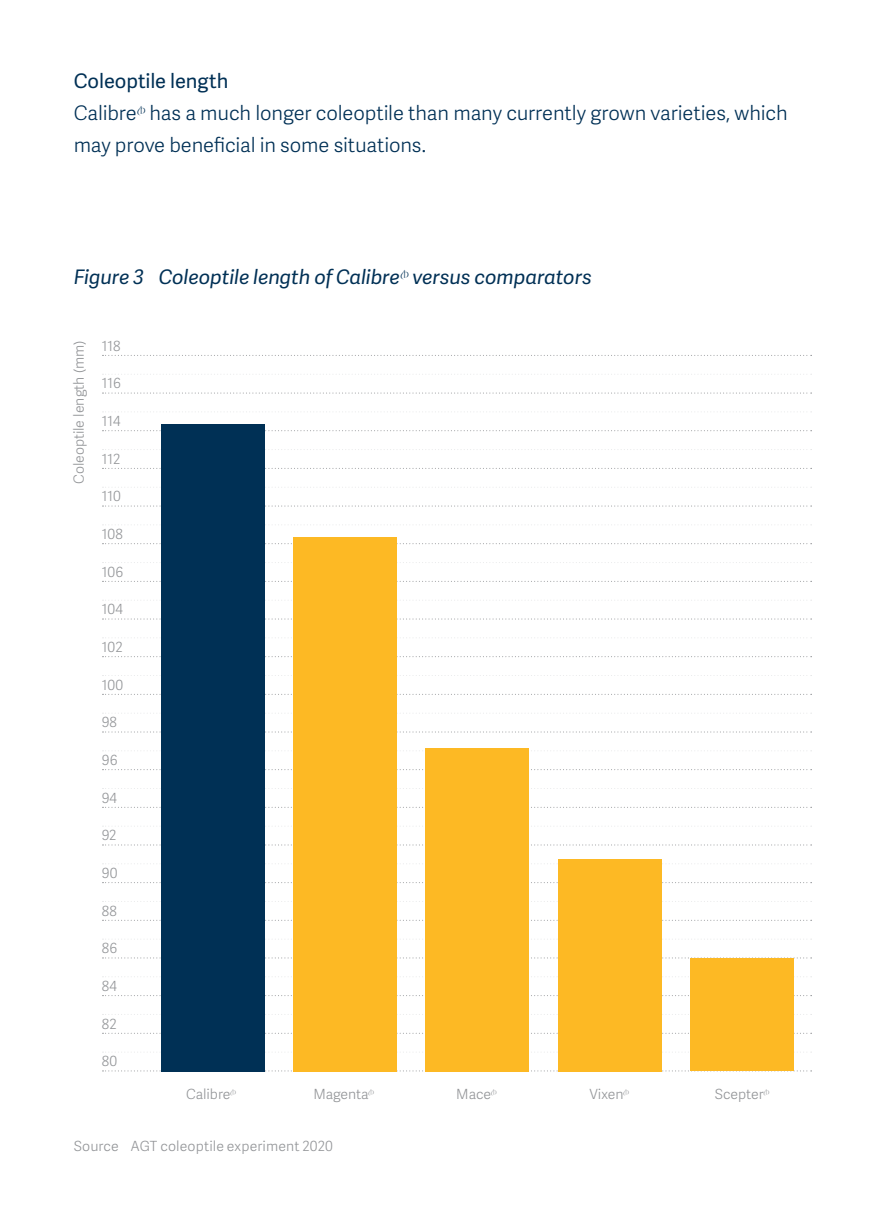
<style>
.page{position:relative;width:885px;height:1225px;background:#fff}
.page>*{position:absolute;margin:0;border:0;box-sizing:border-box;transform-origin:0 0}
.t1{font:300 20px/32px "Adelle Sans";letter-spacing:-.005em;color:#003055}
.t2{font:italic 20px "Adelle Sans";letter-spacing:-.005em;color:#003055}
.t3{font:300 14px "Adelle Sans";color:#939598}
.s1{font-weight:400}
.s2{font-family:"AGT"}
.s3{font-family:"AGT";font-weight:300;font-style:normal}
</style>
<div class="page">
<svg style="left:102px;top:355px;width:709px;height:1px"></svg>
<svg style="left:102px;top:374px;width:709px;height:1px"></svg>
<svg style="left:102px;top:392px;width:709px;height:1px"></svg>
<svg style="left:102px;top:411px;width:702px;height:1px"></svg>
<svg style="left:102px;top:430px;width:709px;height:1px"></svg>
<svg style="left:102px;top:449px;width:709px;height:1px"></svg>
<svg style="left:102px;top:468px;width:709px;height:1px"></svg>
<svg style="left:102px;top:487px;width:709px;height:1px"></svg>
<svg style="left:102px;top:505px;width:709px;height:1px"></svg>
<svg style="left:102px;top:524px;width:702px;height:1px"></svg>
<svg style="left:102px;top:543px;width:709px;height:1px"></svg>
<svg style="left:102px;top:562px;width:709px;height:1px"></svg>
<svg style="left:102px;top:581px;width:709px;height:1px"></svg>
<svg style="left:102px;top:618px;width:709px;height:1px"></svg>
<svg style="left:102px;top:637px;width:702px;height:1px"></svg>
<svg style="left:102px;top:656px;width:709px;height:1px"></svg>
<svg style="left:102px;top:675px;width:709px;height:1px"></svg>
<svg style="left:102px;top:694px;width:709px;height:1px"></svg>
<svg style="left:102px;top:731px;width:709px;height:1px"></svg>
<svg style="left:102px;top:750px;width:702px;height:1px"></svg>
<svg style="left:102px;top:769px;width:709px;height:1px"></svg>
<svg style="left:102px;top:788px;width:709px;height:1px"></svg>
<svg style="left:102px;top:807px;width:709px;height:1px"></svg>
<svg style="left:102px;top:844px;width:709px;height:1px"></svg>
<svg style="left:102px;top:863px;width:702px;height:1px"></svg>
<svg style="left:102px;top:882px;width:709px;height:1px"></svg>
<svg style="left:102px;top:901px;width:709px;height:1px"></svg>
<svg style="left:102px;top:919px;width:702px;height:1px"></svg>
<svg style="left:102px;top:957px;width:709px;height:1px"></svg>
<svg style="left:102px;top:976px;width:709px;height:1px"></svg>
<svg style="left:102px;top:995px;width:709px;height:1px"></svg>
<svg style="left:102px;top:1014px;width:709px;height:1px"></svg>
<svg style="left:102px;top:1032px;width:702px;height:1px"></svg>
<svg style="left:102px;top:1070px;width:709px;height:1px"></svg>
<div style="left:425px;top:747px;width:103px;height:324px;background:#fdb924"></div>
<div style="left:558px;top:859px;width:103px;height:212px;background:#fdb924"></div>
<div style="left:690px;top:958px;width:103px;height:113px;background:#fdb924"></div>
<div style="left:293px;top:537px;width:103px;height:534px;background:#fdb924"></div>
<div style="left:161px;top:424px;width:103px;height:647px;background:#003055"></div>
<h1 class="t1" style="left:74px;top:64px;width:715px"><span class="s1">Coleoptile length<br></span>Calibre<span class="s2">~</span> has a much longer coleoptile than many currently grown varieties, which may prove beneficial in some situations.</h1>
<h1 class="t2" style="left:74px;top:262px;width:519px">Figure 3 Coleoptile length of Calibre<span class="s3">~</span> versus comparators</h1>
<p class="t3" style="left:69px;top:484px;width:145px;rotate:-90deg">Coleoptile length (mm)</p>
<p class="t3" style="left:102px;top:336px;width:20px">118</p>
<p class="t3" style="left:102px;top:373px;width:21px">116</p>
<p class="t3" style="left:102px;top:411px;width:20px">114</p>
<p class="t3" style="left:102px;top:449px;width:20px">112</p>
<p class="t3" style="left:102px;top:486px;width:20px">110</p>
<p class="t3" style="left:102px;top:524px;width:22px">108</p>
<p class="t3" style="left:102px;top:561px;width:23px">106</p>
<p class="t3" style="left:102px;top:599px;width:22px">104</p>
<p class="t3" style="left:102px;top:637px;width:22px">102</p>
<p class="t3" style="left:102px;top:674px;width:23px">100</p>
<p class="t3" style="left:102px;top:712px;width:16px">98</p>
<p class="t3" style="left:102px;top:750px;width:17px">96</p>
<p class="t3" style="left:102px;top:787px;width:17px">94</p>
<p class="t3" style="left:102px;top:825px;width:16px">92</p>
<p class="t3" style="left:102px;top:863px;width:17px">90</p>
<p class="t3" style="left:102px;top:900px;width:16px">88</p>
<p class="t3" style="left:102px;top:938px;width:17px">86</p>
<p class="t3" style="left:102px;top:976px;width:16px">84</p>
<p class="t3" style="left:102px;top:1013px;width:16px">82</p>
<p class="t3" style="left:102px;top:1051px;width:17px">80</p>
<p class="t3" style="left:186px;top:1084px;width:51px">Calibre<span class="s2">~</span></p>
<p class="t3" style="left:313px;top:1084px;width:62px">Magenta<span class="s2">~</span></p>
<p class="t3" style="left:456px;top:1084px;width:42px">Mace<span class="s2">~</span></p>
<p class="t3" style="left:589px;top:1084px;width:41px">Vixen<span class="s2">~</span></p>
<p class="t3" style="left:714px;top:1084px;width:56px">Scepter<span class="s2">~</span></p>
<p class="t3" style="left:74px;top:1136px;width:260px">Source AGT coleoptile experiment 2020</p>
</div>
